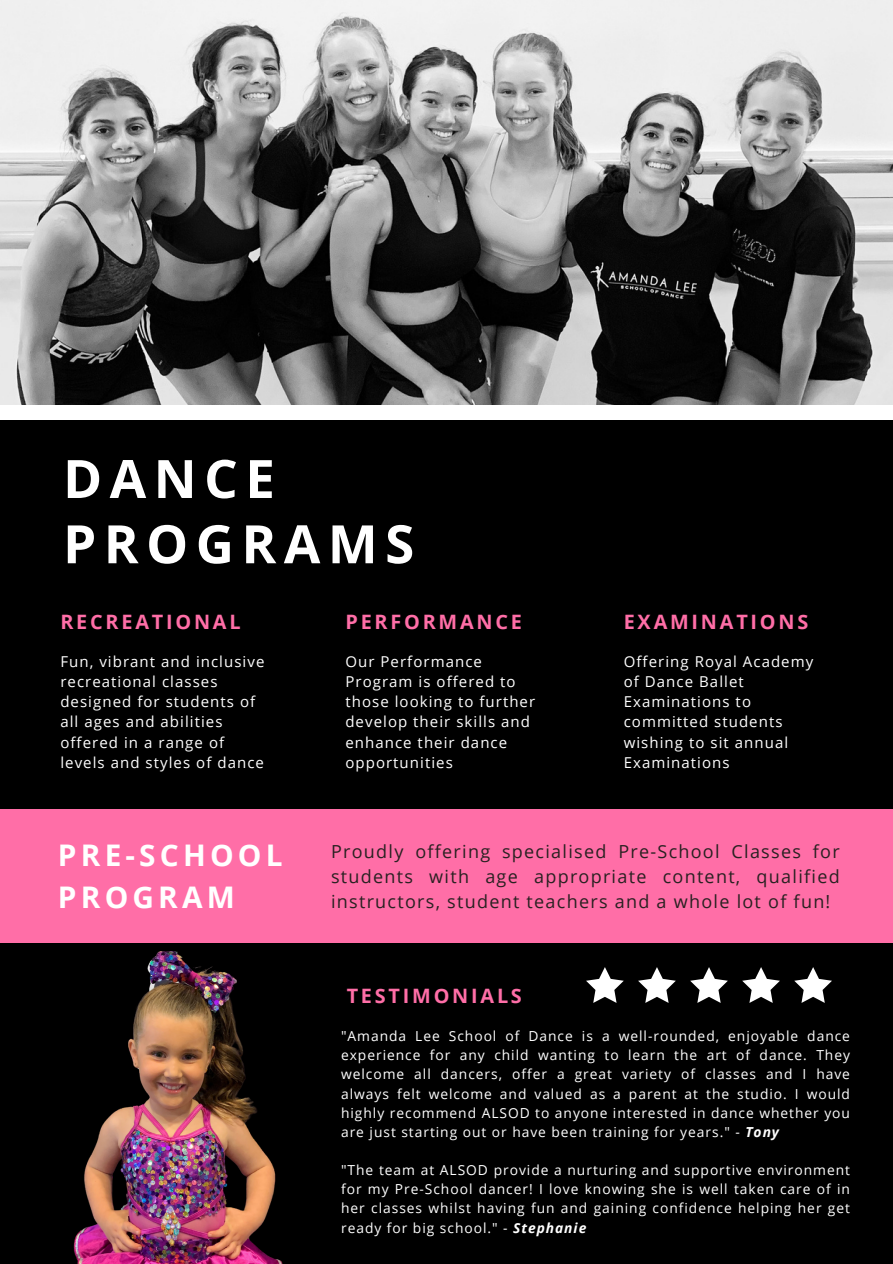
<style>
.page{position:relative;width:893px;height:1264px;background:#fff}
.page>*{position:absolute;margin:0;border:0;box-sizing:border-box;transform-origin:0 0}
.t1{font:700 52.95px/65.2px "Open Sans";letter-spacing:.14em;color:#fff}
.t2{font:700 29.85px/41.7px "Open Sans";letter-spacing:.14em;color:#fff}
.t3{font:700 19.8px "Open Sans";letter-spacing:.14em;color:#ff6ea7}
.t4{font:18px/24.8px "Open Sans";letter-spacing:.07em;color:#282121;text-align:justify}
.t5{font:15px/20.2px "Open Sans";letter-spacing:.07em;color:#fff}
.t6{font:13.8px/19.2px "Open Sans";letter-spacing:.07em;color:#fff;text-align:justify}
.s1{font-weight:700;font-style:italic}
</style>
<div class="page">
<div style="left:0;top:0;width:892px;height:1263px;background:#000"></div>
<img style="left:0;top:0;width:892px;height:405px">
<div style="left:0;top:405px;width:892px;height:15px;background:#fff"></div>
<div style="left:0;top:809px;width:892px;height:134px;background:#ff6ea7"></div>
<svg style="left:586px;top:967px;width:37px;height:35px"></svg>
<svg style="left:638px;top:967px;width:37px;height:35px"></svg>
<svg style="left:690px;top:967px;width:37px;height:35px"></svg>
<svg style="left:742px;top:967px;width:37px;height:35px"></svg>
<svg style="left:794px;top:967px;width:37px;height:35px"></svg>
<img style="left:73px;top:951px;width:210px;height:312px">
<h3 class="t1" style="left:63px;top:445px;width:352px">DANCE<br>PROGRAMS</h3>
<h1 class="t3" style="left:60px;top:607px;width:182px">RECREATIONAL</h1>
<p class="t5" style="left:60px;top:650px;width:205px">Fun, vibrant and inclusive recreational classes designed for students of all ages and abilities offered in a range of levels and styles of dance</p>
<p class="t3" style="left:345px;top:607px;width:178px">PERFORMANCE</p>
<p class="t5" style="left:345px;top:650px;width:191px">Our Performance<br>Program is offered to those looking to further develop their skills and enhance their dance opportunities</p>
<p class="t3" style="left:623px;top:607px;width:186px">EXAMINATIONS</p>
<h3 class="t5" style="left:623px;top:650px;width:191px">Offering Royal Academy of Dance Ballet<br>Examinations to committed students wishing to sit annual<br>Examinations</h3>
<h3 class="t2" style="left:58px;top:833px;width:226px">PRE-SCHOOL<br>PROGRAM</h3>
<p class="t4" style="left:331px;top:838px;width:510px">Proudly offering specialised Pre-School Classes for students with age appropriate content, qualified instructors, student teachers and a whole lot of fun!</p>
<h2 class="t3" style="left:346px;top:982px;width:177px">TESTIMONIALS</h2>
<h4 class="t6" style="left:341px;top:1026px;width:510px">"Amanda Lee School of Dance is a well-rounded, enjoyable dance experience for any child wanting to learn the art of dance. They welcome all dancers, offer a great variety of classes and I have always felt welcome and valued as a parent at the studio. I would highly recommend ALSOD to anyone interested in dance whether you are just starting out or have been training for years." - <span class="s1">Tony</span></h4>
<p class="t6" style="left:341px;top:1160px;width:510px">"The team at ALSOD provide a nurturing and supportive environment for my Pre-School dancer! I love knowing she is well taken care of in her classes whilst having fun and gaining confidence helping her get ready for big school." - <span class="s1">Stephanie</span></p>
</div>
